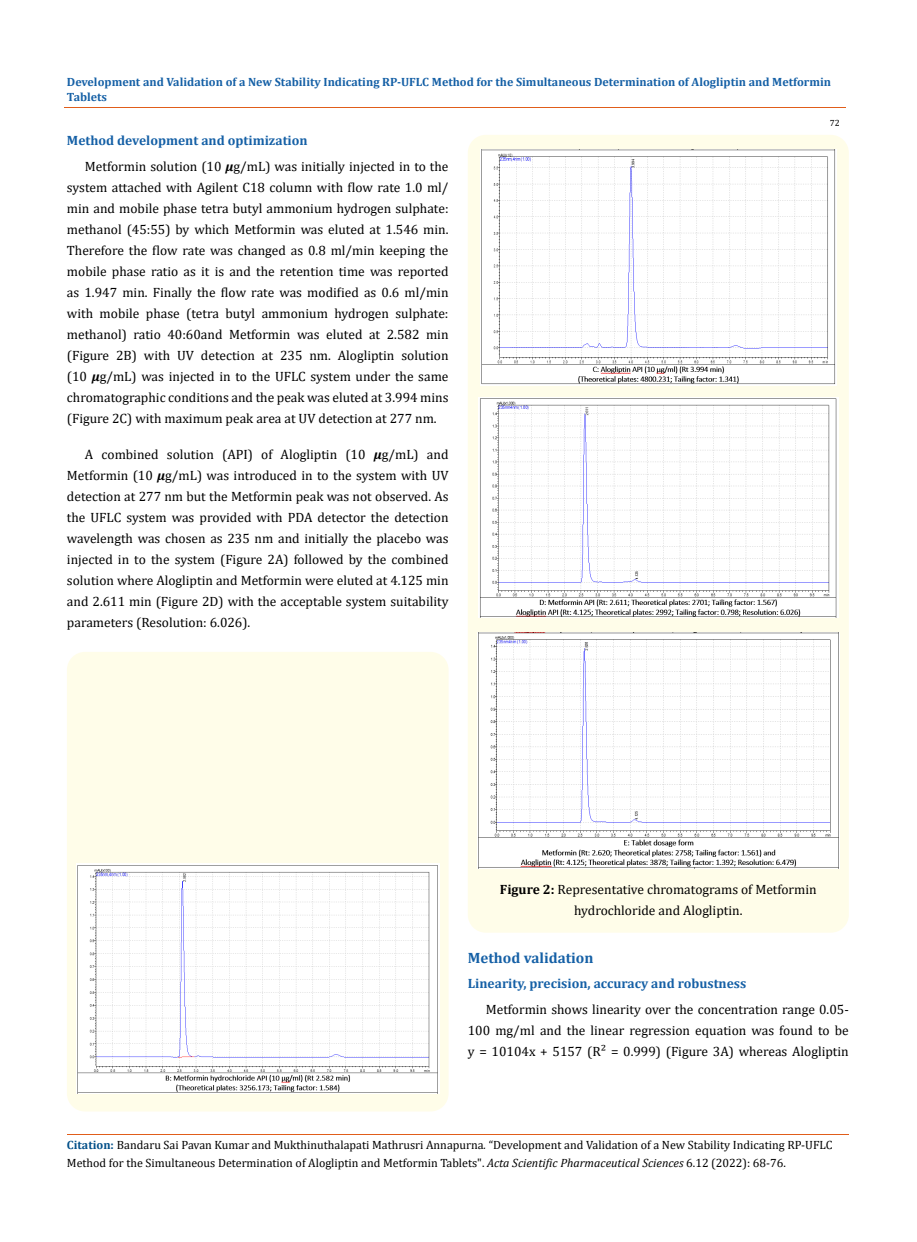
<style>
.page{position:relative;width:917px;height:1242px;background:#fff}
.page>*{position:absolute;margin:0;border:0;box-sizing:border-box;transform-origin:0 0}
.t1{font:700 15px "Cambria";color:#1560a6}
.t2{font:13.5px/21px "Cambria";color:#000;text-align:justify}
.t3{font:700 13.5px "Cambria";color:#1560a6}
.t4{font:12px/18px "Cambria";color:#000}
.t5{font:700 12px/15px "Cambria";color:#1560a6}
.t6{font:9px "Cambria";color:#000}
.s1{font-weight:700;color:#1560a6}
.s2{font-weight:700;font-style:italic}
.s3{font-weight:700}
.s4{font-weight:700;color:#035089}
.s5{font-style:italic}
</style>
<div class="page">
<div style="left:67px;top:652px;width:381px;height:460px;background:#fffde9;border-radius:18px"></div>
<div style="left:468px;top:135px;width:380px;height:798px;background:#fffde9;border-radius:18px"></div>
<img style="left:76px;top:863px;width:363px;height:231px">
<img style="left:480px;top:149px;width:356px;height:236px">
<img style="left:478px;top:397px;width:360px;height:221px">
<img style="left:477px;top:632px;width:362px;height:236px">
<hr style="left:64px;top:108px;width:781px;height:1px;background:#e05d1a">
<hr style="left:67px;top:1134px;width:781px;height:1px;background:#e05d1a">
<p class="t5" style="left:67px;top:74px;width:765px">Development and Validation of a New Stability Indicating RP-UFLC Method for the Simultaneous Determination of Alogliptin and Metformin<br>Tablets</p>
<p class="t2" style="left:85px;top:128px;width:365px;line-height:25.5px;text-indent:-18px"><span class="s1">Method development and optimization<br></span>Metformin solution (10 <span class="s2">µ</span>g/mL) was initially injected in to the</p>
<p class="t2" style="left:67px;top:177px;width:383px">system attached with Agilent C18 column with flow rate 1.0 ml/ min and mobile phase tetra butyl ammonium hydrogen sulphate: methanol (45:55) by which Metformin was eluted at 1.546 min.<br>Therefore the flow rate was changed as 0.8 ml/min keeping the mobile phase ratio as it is and the retention time was reported as 1.947 min. Finally the flow rate was modified as 0.6 ml/min with mobile phase (tetra butyl ammonium hydrogen sulphate: methanol) ratio 40:60and Metformin was eluted at 2.582 min (Figure 2B) with UV detection at 235 nm. Alogliptin solution (10 <span class="s2">µ</span>g/mL) was injected in to the UFLC system under the same chromatographic conditions and the peak was eluted at 3.994 mins (Figure 2C) with maximum peak area at UV detection at 277 nm.</p>
<p class="t2" style="left:67px;top:444px;width:383px;text-indent:18px">A combined solution (API) of Alogliptin (10 <span class="s2">µ</span>g/mL) and Metformin (10 <span class="s2">µ</span>g/mL) was introduced in to the system with UV detection at 277 nm but the Metformin peak was not observed. As the UFLC system was provided with PDA detector the detection wavelength was chosen as 235 nm and initially the placebo was injected in to the system (Figure 2A) followed by the combined solution where Alogliptin and Metformin were eluted at 4.125 min and 2.611 min (Figure 2D) with the acceptable system suitability parameters (Resolution: 6.026).</p>
<p class="t6" style="left:829px;top:118px;width:11px">72</p>
<p class="t2" style="left:500px;top:879px;width:318px;text-align:center"><span class="s3">Figure 2:</span> Representative chromatograms of Metformin hydrochloride and Alogliptin.</p>
<p class="t1" style="left:468px;top:947px;width:127px">Method validation</p>
<p class="t3" style="left:468px;top:974px;width:280px">Linearity, precision, accuracy and robustness</p>
<p class="t2" style="left:468px;top:999px;width:382px;text-indent:18px">Metformin shows linearity over the concentration range 0.05- 100 mg/ml and the linear regression equation was found to be y = 10104x + 5157 (R² = 0.999) (Figure 3A) whereas Alogliptin</p>
<p class="t4" style="left:67px;top:1136px;width:767px"><span class="s4">Citation:</span> Bandaru Sai Pavan Kumar and Mukthinuthalapati Mathrusri Annapurna<span class="s5">.</span> “Development and Validation of a New Stability Indicating RP-UFLC<br>Method for the Simultaneous Determination of Alogliptin and Metformin Tablets". <span class="s5">Acta Scientific Pharmaceutical Sciences</span> 6.12 (2022): 68-76.</p>
</div>
